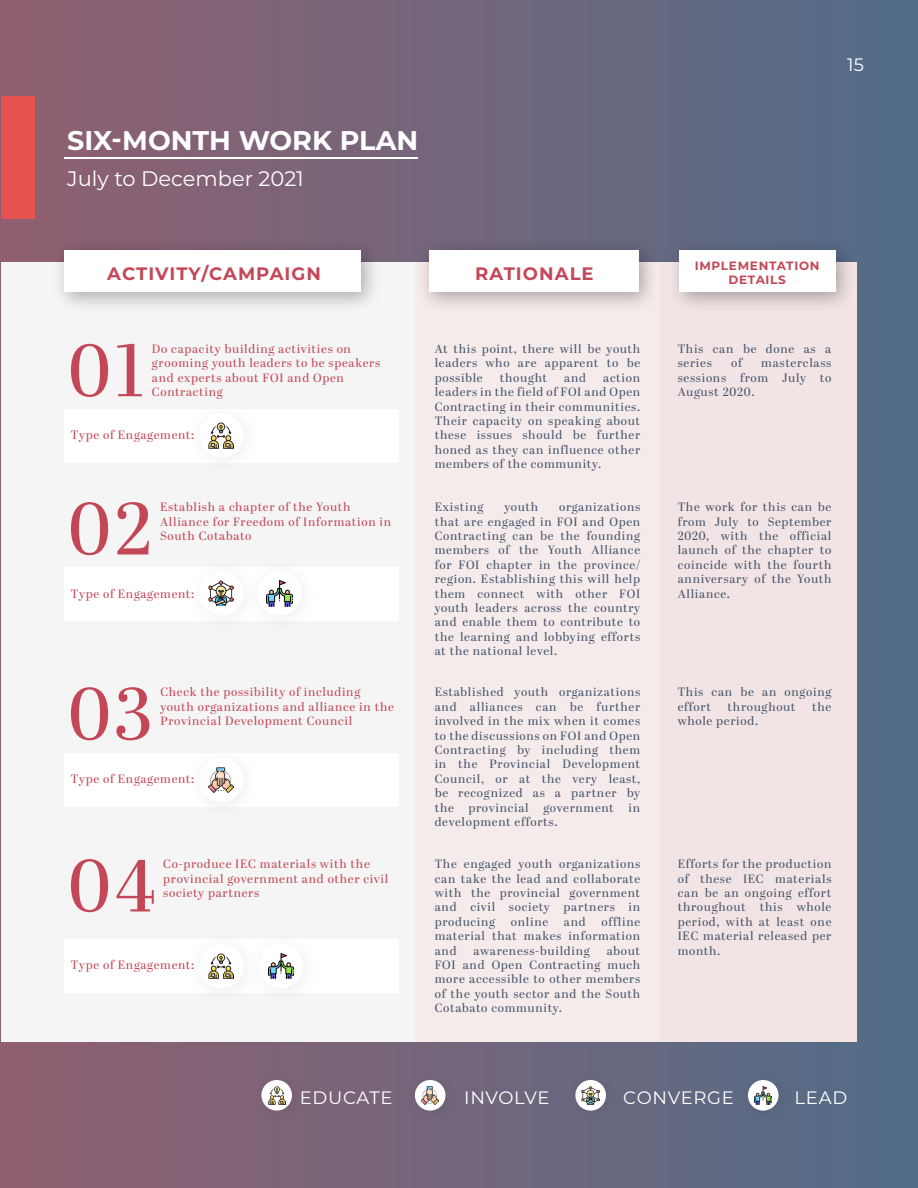
<style>
.page{position:relative;width:918px;height:1188px;background:#fff}
.page>*{position:absolute;margin:0;border:0;box-sizing:border-box;transform-origin:0 0}
.t1{font:73.65px "Abril Display";letter-spacing:.06em;color:#c44757}
.t2{font:700 27px "Montserrat";color:#fff}
.t3{font:21px "Montserrat";color:#fff}
.t4{font:18px "Montserrat";letter-spacing:.04em;color:#fff}
.t5{font:700 18px "Montserrat";letter-spacing:.06em;color:#c44757}
.t6{font:12px/14.4px "Abril Display";letter-spacing:.06em;color:#45556c;text-align:justify}
.t7{font:12px/14.4px "Abril Display";letter-spacing:.06em;color:#c44757}
.t8{font:700 12px "Montserrat";letter-spacing:.06em;color:#c44757}
</style>
<div class="page">
<div style="left:0;top:0;width:918px;height:1188px;background:linear-gradient(to right,#905f6f,#536c88)"></div>
<div style="left:595px;top:262px;width:261px;height:780px;background:#f2e4e4"></div>
<div style="left:399px;top:262px;width:261px;height:780px;background:#f5ebeb"></div>
<div style="left:1px;top:262px;width:414px;height:780px;background:#f5f5f5"></div>
<div style="left:64px;top:410px;width:335px;height:54px;background:#fff"></div>
<div style="left:64px;top:567px;width:335px;height:54px;background:#fff"></div>
<div style="left:64px;top:753px;width:335px;height:54px;background:#fff"></div>
<div style="left:1px;top:96px;width:33px;height:123px;background:#e6524f"></div>
<div style="left:64px;top:939px;width:335px;height:54px;background:#fff"></div>
<hr style="left:64px;top:158px;width:354px;height:1px;background:#fff">
<div style="left:52px;top:238px;width:330px;height:75px;background:#000;opacity:.3"></div>
<div style="left:64px;top:250px;width:297px;height:42px;background:#fff"></div>
<div style="left:416px;top:238px;width:244px;height:75px;background:#000;opacity:.3"></div>
<div style="left:429px;top:250px;width:210px;height:42px;background:#fff"></div>
<div style="left:667px;top:238px;width:189px;height:75px;background:#000;opacity:.3"></div>
<div style="left:679px;top:250px;width:156px;height:42px;background:#fff"></div>
<div style="left:184px;top:398px;width:79px;height:79px;background:#f9f9f9"></div>
<div style="left:199px;top:413px;width:45px;height:45px;background:#fff;border-radius:50%"></div>
<img style="left:209px;top:423px;width:25px;height:25px">
<div style="left:184px;top:556px;width:79px;height:79px;background:#f7f7f7"></div>
<div style="left:199px;top:571px;width:45px;height:45px;background:#fff;border-radius:50%"></div>
<img style="left:209px;top:581px;width:25px;height:25px">
<div style="left:184px;top:743px;width:79px;height:78px;background:#fafafa"></div>
<div style="left:199px;top:758px;width:45px;height:44px;background:#fff;border-radius:50%"></div>
<img style="left:209px;top:767px;width:25px;height:26px">
<div style="left:244px;top:929px;width:79px;height:78px;background:#f8f8f8"></div>
<div style="left:259px;top:944px;width:45px;height:44px;background:#fff;border-radius:50%"></div>
<img style="left:269px;top:953px;width:25px;height:26px">
<div style="left:242px;top:556px;width:79px;height:79px;background:#f9f9f9"></div>
<div style="left:257px;top:571px;width:45px;height:45px;background:#fff;border-radius:50%"></div>
<img style="left:267px;top:581px;width:25px;height:25px">
<div style="left:184px;top:929px;width:79px;height:78px;background:#f9f9f9"></div>
<div style="left:199px;top:944px;width:45px;height:44px;background:#fff;border-radius:50%"></div>
<img style="left:209px;top:953px;width:25px;height:26px">
<div style="left:405px;top:1069px;width:54px;height:55px;background:#73657b"></div>
<div style="left:415px;top:1080px;width:30px;height:31px;background:#fff;border-radius:50%"></div>
<img style="left:421px;top:1087px;width:18px;height:17px">
<div style="left:565px;top:1069px;width:54px;height:55px;background:#68677f"></div>
<div style="left:575px;top:1080px;width:31px;height:31px;background:#fff;border-radius:50%"></div>
<img style="left:582px;top:1087px;width:17px;height:17px">
<div style="left:738px;top:1069px;width:54px;height:55px;background:#5b6983"></div>
<div style="left:748px;top:1080px;width:31px;height:31px;background:#fff;border-radius:50%"></div>
<img style="left:755px;top:1087px;width:17px;height:17px">
<div style="left:251px;top:1069px;width:54px;height:55px;background:#7d6377"></div>
<div style="left:261px;top:1080px;width:31px;height:31px;background:#fff;border-radius:50%"></div>
<img style="left:268px;top:1087px;width:17px;height:17px">
<h2 class="t2" style="left:67px;top:120px;width:353px">SIX-MONTH WORK PLAN</h2>
<h3 class="t3" style="left:67px;top:164px;width:238px">July to December 2021</h3>
<h3 class="t4" style="left:847px;top:53px;width:18px">15</h3>
<h3 class="t5" style="left:107px;top:261px;width:215px">ACTIVITY/CAMPAIGN</h3>
<p class="t8" style="left:695px;top:257px;width:126px">IMPLEMENTATION</p>
<h3 class="t5" style="left:475px;top:261px;width:120px">RATIONALE</h3>
<p class="t8" style="left:729px;top:271px;width:59px">DETAILS</p>
<h1 class="t1" style="left:69px;top:320px;width:77px">01</h1>
<p class="t7" style="left:152px;top:342px;width:230px">Do capacity building activities on grooming youth leaders to be speakers and experts about FOI and Open<br>Contracting</p>
<p class="t7" style="left:71px;top:429px;width:125px">Type of Engagement:</p>
<h1 class="t1" style="left:69px;top:478px;width:85px">02</h1>
<p class="t7" style="left:160px;top:501px;width:233px">Establish a chapter of the Youth<br>Alliance for Freedom of Information in<br>South Cotabato</p>
<p class="t7" style="left:71px;top:587px;width:125px">Type of Engagement:</p>
<h1 class="t1" style="left:69px;top:663px;width:85px">03</h1>
<p class="t7" style="left:160px;top:686px;width:235px">Check the possibility of including youth organizations and alliance in the<br>Provincial Development Council</p>
<p class="t7" style="left:71px;top:772px;width:125px">Type of Engagement:</p>
<h1 class="t1" style="left:69px;top:835px;width:88px">04</h1>
<p class="t7" style="left:163px;top:858px;width:227px">Co-produce IEC materials with the provincial government and other civil society partners</p>
<p class="t7" style="left:71px;top:958px;width:125px">Type of Engagement:</p>
<p class="t6" style="left:435px;top:342px;width:207px">At this point, there will be youth leaders who are apparent to be possible</p>
<p class="t6" style="left:500px;top:371px;width:49px">thought</p>
<p class="t6" style="left:564px;top:371px;width:23px">and</p>
<p class="t6" style="left:435px;top:371px;width:207px;text-indent:168px">action leaders in the field of FOI and Open Contracting in their communities.<br>Their capacity on speaking about these issues should be further honed as they can influence other members of the community.</p>
<p class="t6" style="left:678px;top:342px;width:155px">This can be done as a series</p>
<p class="t6" style="left:731px;top:357px;width:12px">of</p>
<p class="t6" style="left:678px;top:357px;width:155px;text-indent:84px">masterclass sessions from July to August 2020.</p>
<p class="t6" style="left:435px;top:501px;width:207px;text-indent:124px">organizations that are engaged in FOI and Open Contracting can be the founding members of the Youth Alliance for FOI chapter in the province/ region. Establishing this will help them connect with other FOI youth leaders across the country and enable them to contribute to the learning and lobbying efforts at the national level.</p>
<p class="t6" style="left:678px;top:501px;width:155px">The work for this can be from July to September 2020, with the official launch of the chapter to coincide with the fourth anniversary of the Youth Alliance.</p>
<p class="t6" style="left:435px;top:501px;width:50px">Existing</p>
<p class="t6" style="left:505px;top:501px;width:35px">youth</p>
<p class="t6" style="left:435px;top:686px;width:207px">Established youth organizations and alliances can be further involved in the mix when it comes to the discussions on FOI and Open Contracting by including them in the Provincial Development Council, or at the very least, be recognized as a partner by the provincial government in development efforts.</p>
<p class="t6" style="left:678px;top:686px;width:155px">This can be an ongoing effort</p>
<p class="t6" style="left:728px;top:700px;width:70px">throughout</p>
<p class="t6" style="left:812px;top:700px;width:21px">the</p>
<p class="t6" style="left:678px;top:715px;width:82px">whole period.</p>
<p class="t6" style="left:435px;top:858px;width:207px">The engaged youth organizations can take the lead and collaborate with the provincial government and civil society partners in producing</p>
<p class="t6" style="left:435px;top:915px;width:207px;text-indent:167px">offline material that makes information and</p>
<p class="t6" style="left:511px;top:915px;width:39px">online</p>
<p class="t6" style="left:564px;top:915px;width:23px">and</p>
<p class="t6" style="left:435px;top:944px;width:207px;text-indent:172px">about FOI and Open Contracting much more accessible to other members of the youth sector and the South Cotabato community.</p>
<p class="t6" style="left:474px;top:944px;width:118px">awareness-building</p>
<p class="t6" style="left:678px;top:858px;width:155px">Efforts for the production of these IEC materials can be an ongoing effort throughout this whole period, with at least one IEC material released per month.</p>
<h3 class="t4" style="left:300px;top:1085px;width:94px">EDUCATE</h3>
<h3 class="t4" style="left:464px;top:1085px;width:87px">INVOLVE</h3>
<h3 class="t4" style="left:623px;top:1085px;width:112px">CONVERGE</h3>
<h3 class="t4" style="left:795px;top:1085px;width:54px">LEAD</h3>
</div>
